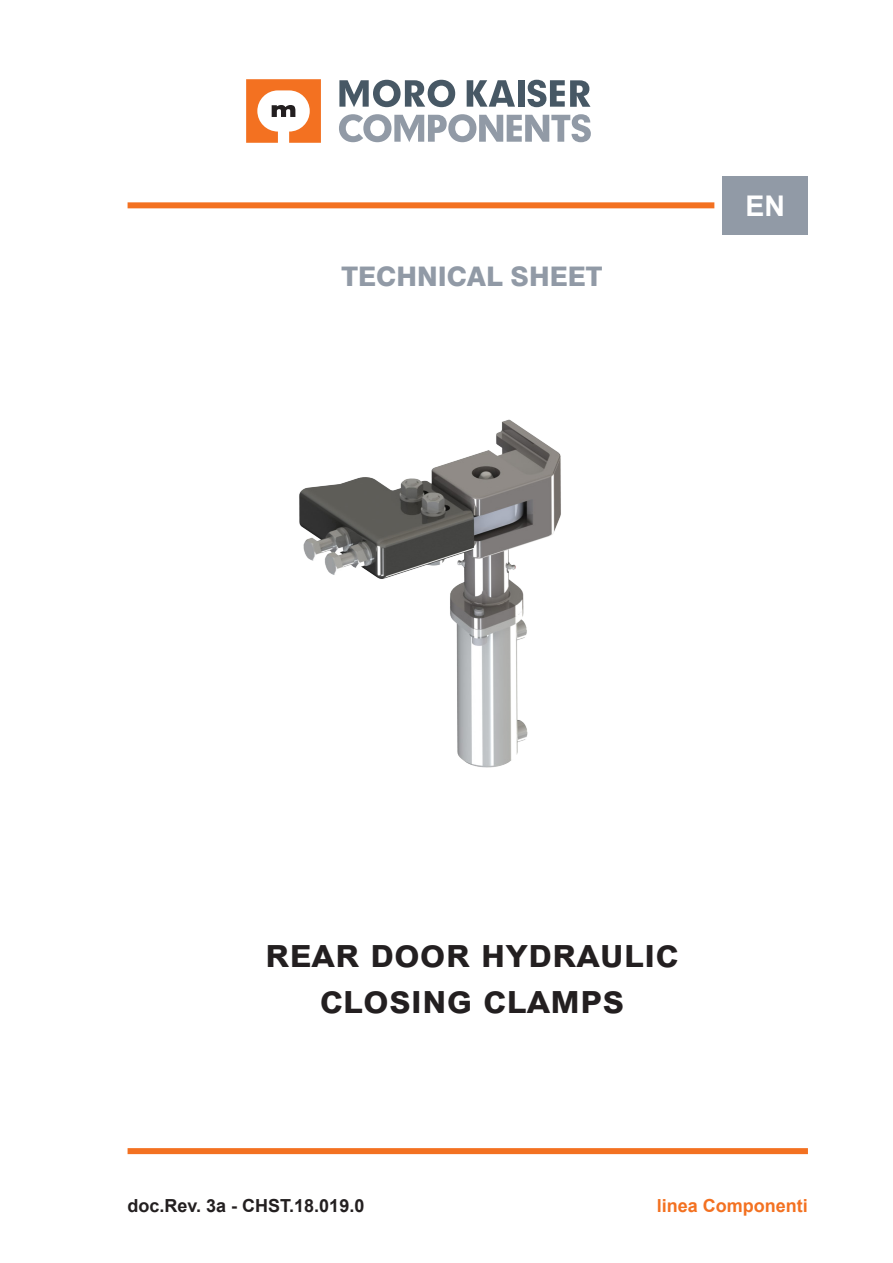
<style>
.page{position:relative;width:893px;height:1263px;background:#fff}
.page>*{position:absolute;margin:0;border:0;box-sizing:border-box;transform-origin:0 0}
.Testo{font:700 39px "Arial";color:#231f20}
.Casella_LINGUA{font:700 28.5px "Arial";color:#fff}
.Linea_Prodotto{font:800 27px "Swiss 721 BT";color:#919aa6}
.Copertina_Doc_Rev{font:700 18px "Arial";color:#231f20}
.Copertina_Doc_Rev-2{font:700 18px "Arial";color:#f37121}
</style>
<div class="page">
<div style="left:723px;top:176px;width:85px;height:59px;background:#919aa6"></div>
<img style="left:299px;top:419px;width:262px;height:349px">
<div style="left:128px;top:1148px;width:680px;height:6px;background:#f37121"></div>
<div style="left:128px;top:202px;width:586px;height:6px;background:#f37121"></div>
<svg style="left:467px;top:80px;width:48px;height:27px"></svg>
<div style="left:518px;top:80px;width:6px;height:27px;background:#475865"></div>
<svg style="left:527px;top:80px;width:63px;height:27px"></svg>
<svg style="left:339px;top:114px;width:252px;height:28px"></svg>
<svg style="left:339px;top:80px;width:116px;height:27px"></svg>
<svg style="left:246px;top:79px;width:75px;height:64px"></svg>
<p class="Linea_Prodotto" style="left:342px;top:260px;width:262px">TECHNICAL SHEET</p>
<p class="Casella_LINGUA" style="left:746px;top:186px;width:41px">EN</p>
<p class="Testo" style="left:265px;top:925px;width:415px">rear door hydraulic</p>
<p class="Testo" style="left:320px;top:972px;width:306px">closing clamps</p>
<p class="Copertina_Doc_Rev" style="left:128px;top:1193px;width:238px">doc.Rev. 3a - CHST.18.019.0</p>
<p class="Copertina_Doc_Rev-2" style="left:657px;top:1193px;width:153px">linea Componenti</p>
</div>
